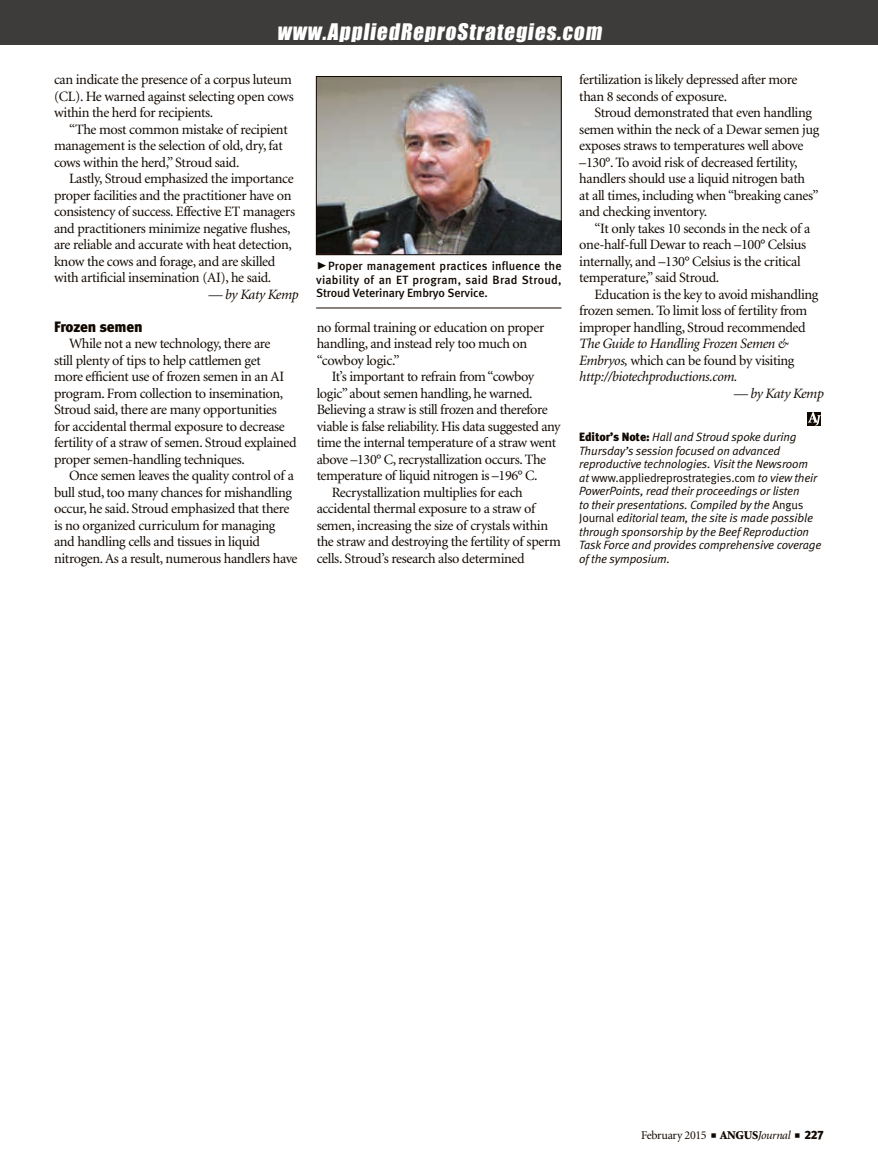
<style>
.page{position:relative;width:878px;height:1168px;background:#fff}
.page>*{position:absolute;margin:0;border:0;box-sizing:border-box;transform-origin:0 0}
.deck{font:21px "Impact";color:#fff}
.subhead{font:15px "Meta Black LF";letter-spacing:-.01em;color:#110800}
.body_text{font:14.25px/16.5px "Minion";letter-spacing:-.025em;color:#110800}
.body_text-2{font:italic 14.25px "Minion";letter-spacing:-.025em;color:#110800}
.editor_s_note{font:italic 12px/13.5px "Meta Normal LF";letter-spacing:-.01em;color:#110800}
.t1{font:12px/13.5px "Meta Medium LF";letter-spacing:-.01em;color:#110800;text-align:justify}
.t2{font:12px "Minion";letter-spacing:-.025em;color:#110800}
.s1{font-style:italic}
.s2{font-family:"Meta Black LF";font-style:normal}
.s3{font-style:normal}
.s4{font-family:"Meta Black Caps Expert";font-size:21px}
.s5{font-weight:900}
.s6{font-family:"Meta Black LF"}
</style>
<div class="page">
<div style="left:0;top:0;width:878px;height:45px;background:#3e3c3a"></div>
<img style="left:318px;top:78px;width:241px;height:175px">
<div style="left:316px;top:76px;width:245px;height:179px;border:1px solid #110800"></div>
<hr style="left:316px;top:308px;width:245px;height:1px;background:#110800">
<svg style="left:807px;top:412px;width:14px;height:13px"></svg>
<p class="deck" style="left:277px;top:15px;width:330px">www.AppliedReproStrategies.com</p>
<p class="body_text" style="left:54px;top:72px;width:241px">can indicate the presence of a corpus luteum (CL). He warned against selecting open cows within the herd for recipients.</p>
<p class="body_text" style="left:54px;top:121px;width:235px;text-indent:15px">“The most common mistake of recipient management is the selection of old, dry, fat cows within the herd,” Stroud said.</p>
<p class="body_text" style="left:54px;top:171px;width:242px;text-indent:15px">Lastly, Stroud emphasized the importance proper facilities and the practitioner have on consistency of success. Effective ET managers and practitioners minimize negative flushes, are reliable and accurate with heat detection, know the cows and forage, and are skilled with artificial insemination (AI), he said.</p>
<p class="body_text-2" style="left:208px;top:287px;width:92px">— by Katy Kemp</p>
<p class="subhead" style="left:54px;top:317px;width:90px">Frozen semen</p>
<p class="body_text" style="left:54px;top:336px;width:244px;text-indent:15px">While not a new technology, there are<br>still plenty of tips to help cattlemen get<br>more efficient use of frozen semen in an AI program. From collection to insemination, Stroud said, there are many opportunities<br>for accidental thermal exposure to decrease fertility of a straw of semen. Stroud explained proper semen-handling techniques.</p>
<p class="body_text" style="left:54px;top:468px;width:245px;text-indent:15px">Once semen leaves the quality control of a bull stud, too many chances for mishandling occur, he said. Stroud emphasized that there is no organized curriculum for managing and handling cells and tissues in liquid nitrogen. As a result, numerous handlers have</p>
<p class="body_text" style="left:579px;top:72px;width:220px">fertilization is likely depressed after more than 8 seconds of exposure.</p>
<p class="body_text" style="left:579px;top:105px;width:241px;text-indent:15px">Stroud demonstrated that even handling semen within the neck of a Dewar semen jug exposes straws to temperatures well above –130°. To avoid risk of decreased fertility, handlers should use a liquid nitrogen bath<br>at all times, including when “breaking canes” and checking inventory.</p>
<p class="body_text" style="left:579px;top:220px;width:233px;text-indent:15px">“It only takes 10 seconds in the neck of a one-half-full Dewar to reach –100° Celsius internally, and –130° Celsius is the critical temperature,” said Stroud.</p>
<p class="body_text" style="left:579px;top:286px;width:240px;text-indent:15px">Education is the key to avoid mishandling frozen semen. To limit loss of fertility from improper handling, Stroud recommended <span class="s1">The Guide to Handling Frozen Semen &amp; Embryos,</span> which can be found by visiting <span class="s1">http://biotechproductions.com.</span></p>
<p class="body_text-2" style="left:733px;top:386px;width:92px">— by Katy Kemp</p>
<p class="editor_s_note" style="left:579px;top:430px;width:243px"><span class="s2">Editor’s Note:</span> Hall and Stroud spoke during Thursday’s session focused on advanced reproductive technologies. Visit the Newsroom<br>at <span class="s3">www.appliedreprostrategies.com</span> to view their PowerPoints, read their proceedings or listen<br>to their presentations. Compiled by the <span class="s3">Angus Journal</span> editorial team, the site is made possible through sponsorship by the Beef Reproduction Task Force and provides comprehensive coverage of the symposium.</p>
<p class="t1" style="left:316px;top:259px;width:247px"><span class="s4">@</span>Proper management practices influence the viability of an ET program, said Brad Stroud, Stroud Veterinary Embryo Service.</p>
<p class="body_text" style="left:316px;top:319px;width:229px">no formal training or education on proper handling, and instead rely too much on “cowboy logic.”</p>
<p class="body_text" style="left:316px;top:369px;width:245px;text-indent:15px">It’s important to refrain from “cowboy logic” about semen handling, he warned.<br>Believing a straw is still frozen and therefore viable is false reliability. His data suggested any time the internal temperature of a straw went above –130° C, recrystallization occurs. The temperature of liquid nitrogen is –196° C.</p>
<p class="body_text" style="left:316px;top:484px;width:246px;text-indent:15px">Recrystallization multiplies for each accidental thermal exposure to a straw of semen, increasing the size of crystals within the straw and destroying the fertility of sperm cells. Stroud’s research also determined</p>
<p class="t2" style="left:641px;top:1129px;width:184px">February 2015 ■ <span class="s5">ANGUS</span><span class="s1">Journal</span> ■ <span class="s6">227</span></p>
</div>
